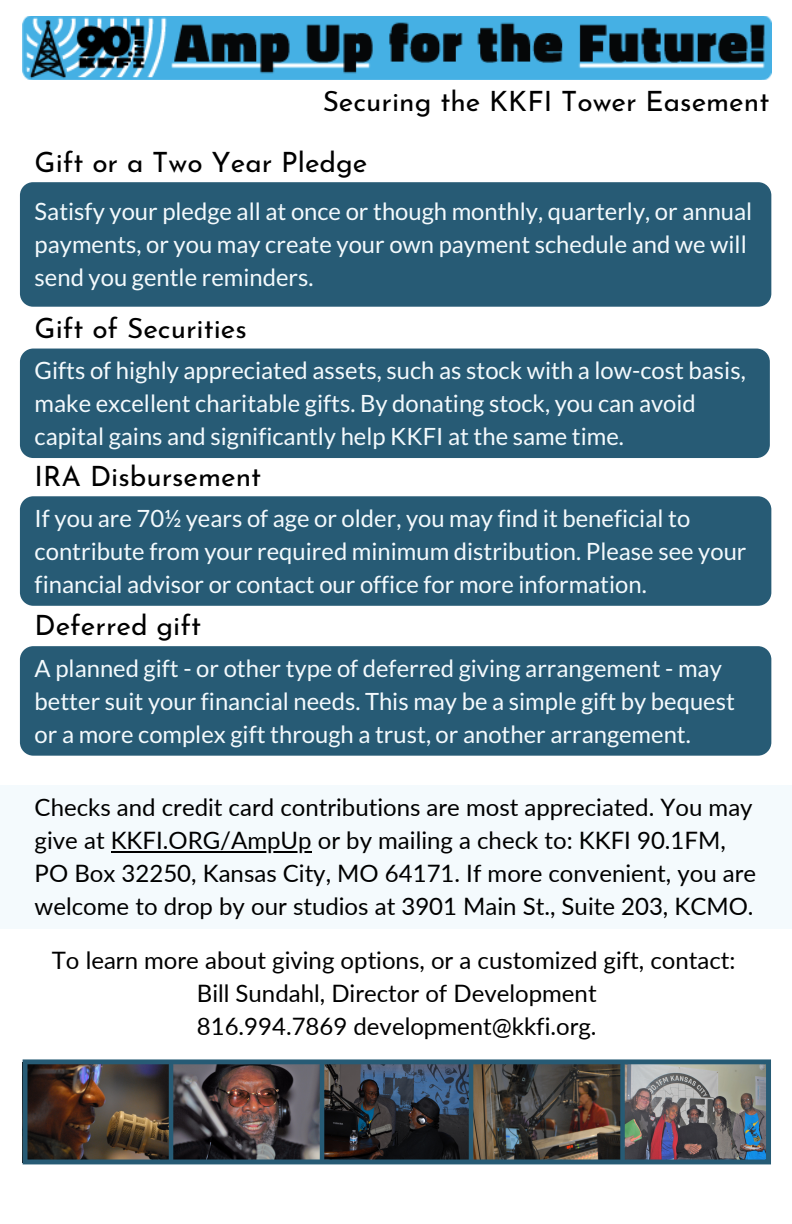
<style>
.page{position:relative;width:792px;height:1224px;background:#fff}
.page>*{position:absolute;margin:0;border:0;box-sizing:border-box;transform-origin:0 0}
.t1{font:28px "Josefin Sans";color:#000}
.t2{font:24px/33px "Lato";color:#000}
.t3{font:23.8px/33px "Lato";color:#f4fafd}
</style>
<div class="page">
<svg style="left:22px;top:1142px;width:749px;height:23px"></svg>
<div style="left:20px;top:349px;width:750px;height:109px;background:#275b75;border-radius:13px"></div>
<div style="left:20px;top:496px;width:751px;height:110px;background:#275b75;border-radius:13px"></div>
<div style="left:20px;top:182px;width:751px;height:125px;background:#275b75;border-radius:13px"></div>
<div style="left:20px;top:646px;width:751px;height:110px;background:#275b75;border-radius:13px"></div>
<div style="left:0;top:785px;width:792px;height:144px;background:#f4fafd"></div>
<img style="left:23px;top:16px;width:748px;height:63px">
<img style="left:23px;top:1059px;width:748px;height:105px">
<hr style="left:111px;top:851px;width:201px;height:1px;background:#000">
<hr style="left:169px;top:1065px;width:4px;height:96px;background:#275b75">
<hr style="left:320px;top:1065px;width:4px;height:96px;background:#275b75">
<hr style="left:469px;top:1065px;width:4px;height:96px;background:#275b75">
<div style="left:620px;top:1065px;width:5px;height:96px;background:#275b75"></div>
<p class="t1" style="left:323px;top:90px;width:448px">Securing the KKFI Tower Easement</p>
<p class="t1" style="left:35px;top:151px;width:334px">Gift or a Two Year Pledge</p>
<p class="t3" style="left:35px;top:194px;width:719px">Satisfy your pledge all at once or though monthly, quarterly, or annual payments, or you may create your own payment schedule and we will send you gentle reminders.</p>
<p class="t1" style="left:35px;top:317px;width:214px">Gift of Securities</p>
<p class="t3" style="left:35px;top:354px;width:713px">Gifts of highly appreciated assets, such as stock with a low-cost basis, make excellent charitable gifts. By donating stock, you can avoid capital gains and significantly help KKFI at the same time.</p>
<p class="t1" style="left:35px;top:465px;width:228px">IRA Disbursement</p>
<p class="t3" style="left:35px;top:501px;width:713px">If you are 70½ years of age or older, you may find it beneficial to contribute from your required minimum distribution. Please see your financial advisor or contact our office for more information.</p>
<p class="t1" style="left:35px;top:614px;width:168px">Deferred gift</p>
<p class="t3" style="left:35px;top:651px;width:702px">A planned gift - or other type of deferred giving arrangement - may better suit your financial needs. This may be a simple gift by bequest or a more complex gift through a trust, or another arrangement.</p>
<p class="t2" style="left:35px;top:791px;width:723px">Checks and credit card contributions are most appreciated. You may give at KKFI.ORG/AmpUp or by mailing a check to: KKFI 90.1FM, PO Box 32250, Kansas City, MO 64171. If more convenient, you are welcome to drop by our studios at 3901 Main St., Suite 203, KCMO.</p>
<p class="t2" style="left:52px;top:944px;width:685px">To learn more about giving options, or a customized gift, contact:</p>
<p class="t2" style="left:197px;top:977px;width:401px">Bill Sundahl, Director of Development</p>
<p class="t2" style="left:197px;top:1010px;width:401px">816.994.7869 development@kkfi.org.</p>
</div>
